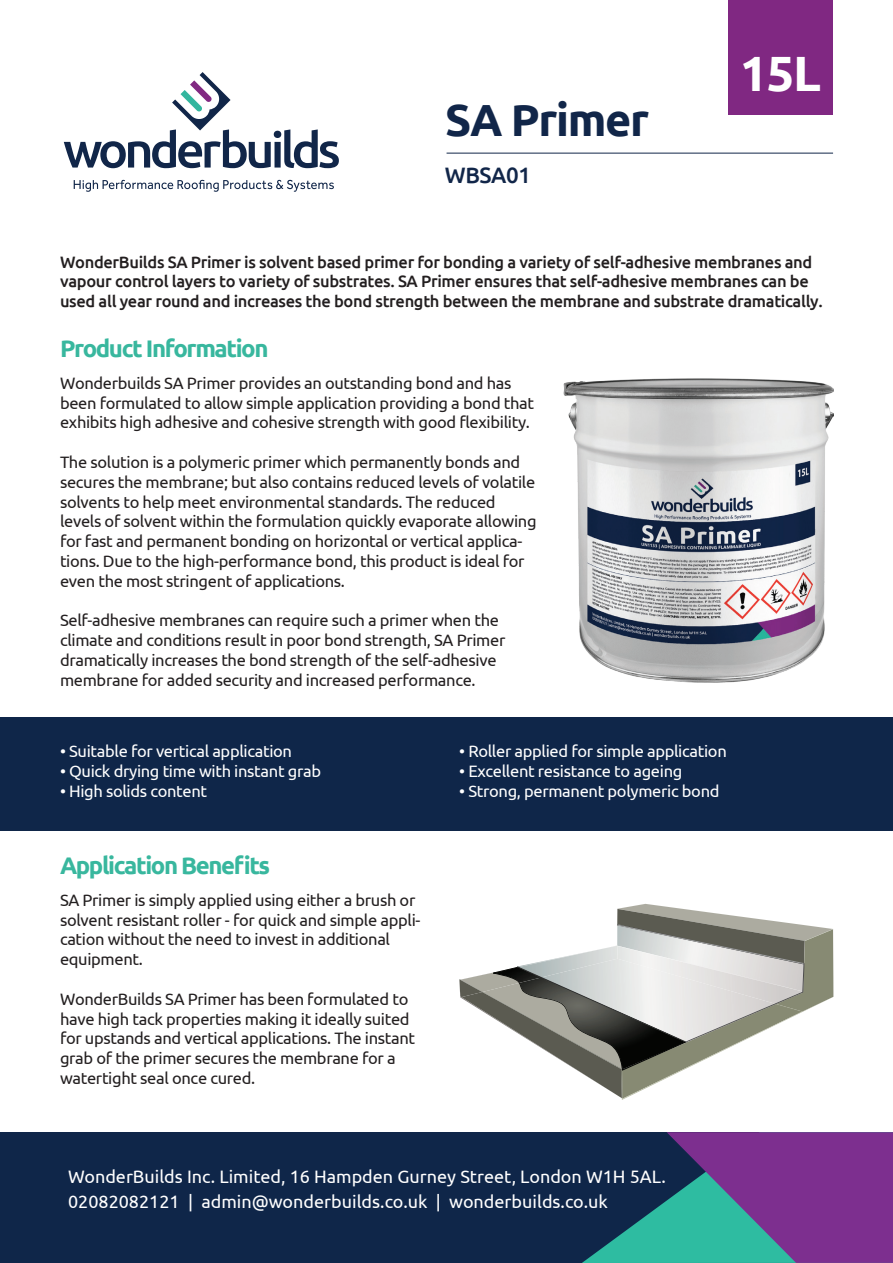
<style>
.page{position:relative;width:893px;height:1263px;background:#fff}
.page>*{position:absolute;margin:0;border:0;box-sizing:border-box;transform-origin:0 0}
.t1{font:700 49.5px "Ubuntu";color:#fff}
.t2{font:700 45px "Ubuntu";letter-spacing:-.03em;color:#112649}
.t3{font:700 24px "Ubuntu";letter-spacing:-.06em;color:#38b79e}
.t4{font:500 22.35px "Ubuntu";letter-spacing:-.02em;color:#112649}
.t5{font:18px/25.2px "Ubuntu";color:#fff}
.t6{font:16.5px/19.8px "Ubuntu";letter-spacing:-.02em;color:#231f20}
.t7{font:500 16.5px/19.8px "Ubuntu";letter-spacing:-.02em;color:#231f20}
.t8{font:16.5px "Ubuntu";letter-spacing:-.02em;color:#fff}
</style>
<div class="page">
<div style="left:0;top:717px;width:893px;height:114px;background:#0f2649"></div>
<svg style="left:459px;top:904px;width:375px;height:196px"></svg>
<div style="left:728px;top:0;width:105px;height:114px;background:#802882"></div>
<hr style="left:447px;top:153px;width:386px;height:1px;background:#112649">
<svg style="left:64px;top:72px;width:275px;height:96px"></svg>
<svg style="left:74px;top:180px;width:260px;height:12px"></svg>
<img style="left:563px;top:378px;width:270px;height:305px">
<div style="left:0;top:1132px;width:893px;height:131px;background:#0f2649"></div>
<svg style="left:582px;top:1132px;width:311px;height:131px"></svg>
<h2 class="t2" style="left:445px;top:93px;width:206px">SA Primer</h2>
<h3 class="t4" style="left:445px;top:161px;width:88px">WBSA01</h3>
<h1 class="t1" style="left:740px;top:43px;width:83px">15L</h1>
<p class="t7" style="left:60px;top:251px;width:764px">WonderBuilds SA Primer is solvent based primer for bonding a variety of self-adhesive membranes and vapour control layers to variety of substrates. SA Primer ensures that self-adhesive membranes can be used all year round and increases the bond strength between the membrane and substrate dramatically.</p>
<h3 class="t3" style="left:60px;top:334px;width:210px">Product Information</h3>
<p class="t6" style="left:60px;top:372px;width:476px">Wonderbuilds SA Primer provides an outstanding bond and has been formulated to allow simple application providing a bond that exhibits high adhesive and cohesive strength with good flexibility.</p>
<p class="t6" style="left:60px;top:452px;width:478px">The solution is a polymeric primer which permanently bonds and secures the membrane; but also contains reduced levels of volatile solvents to help meet environmental standards. The reduced levels of solvent within the formulation quickly evaporate allowing for fast and permanent bonding on horizontal or vertical applica&shy;tions. Due to the high-performance bond, this product is ideal for even the most stringent of applications.</p>
<p class="t6" style="left:60px;top:610px;width:447px">Self-adhesive membranes can require such a primer when the climate and conditions result in poor bond strength, SA Primer dramatically increases the bond strength of the self-adhesive membrane for added security and increased performance.</p>
<p class="t8" style="left:60px;top:741px;width:234px">• Suitable for vertical application</p>
<p class="t8" style="left:60px;top:761px;width:263px">• Quick drying time with instant grab</p>
<p class="t8" style="left:60px;top:781px;width:149px">• High solids content</p>
<h3 class="t3" style="left:60px;top:851px;width:212px">Application Benefits</h3>
<p class="t6" style="left:60px;top:889px;width:362px">SA Primer is simply applied using either a brush or solvent resistant roller - for quick and simple appli&shy;cation without the need to invest in additional equipment.</p>
<p class="t6" style="left:60px;top:988px;width:357px">WonderBuilds SA Primer has been formulated to have high tack properties making it ideally suited for upstands and vertical applications. The instant grab of the primer secures the membrane for a watertight seal once cured.</p>
<p class="t8" style="left:459px;top:741px;width:269px">• Roller applied for simple application</p>
<p class="t8" style="left:459px;top:761px;width:225px">• Excellent resistance to ageing</p>
<p class="t8" style="left:459px;top:781px;width:262px">• Strong, permanent polymeric bond</p>
<p class="t5" style="left:68px;top:1163px;width:599px">WonderBuilds Inc. Limited, 16 Hampden Gurney Street, London W1H 5AL.<br>02082082121 | admin@wonderbuilds.co.uk | wonderbuilds.co.uk</p>
</div>
